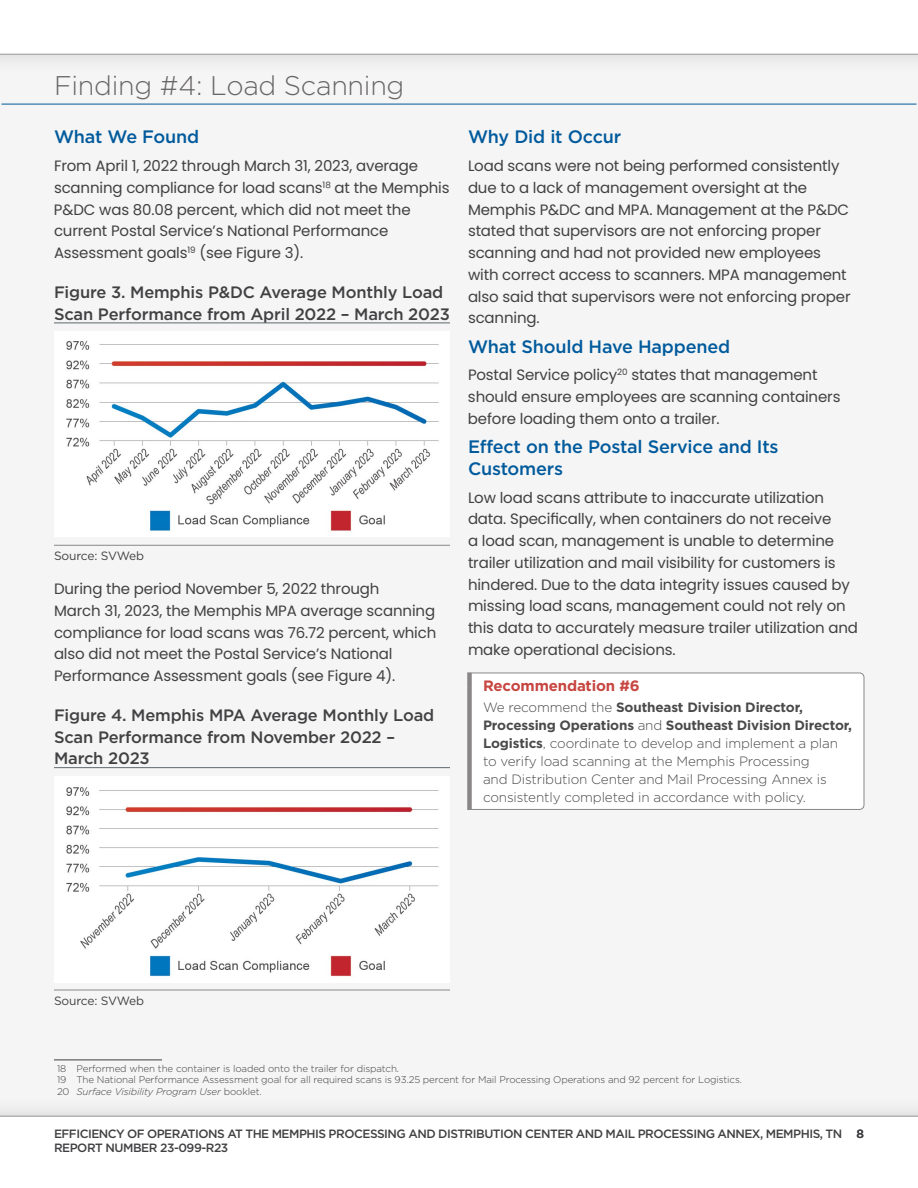
<style>
.page{position:relative;width:918px;height:1188px;background:#fff}
.page>*{position:absolute;margin:0;border:0;box-sizing:border-box;transform-origin:0 0}
.t1{font:300 27px "Gotham";letter-spacing:-.01em;color:#686565}
.t2{font:500 18px/21.8px "Gotham";letter-spacing:-.01em;color:#005a9c}
.t3{font:500 16.5px/21.8px "Gotham";letter-spacing:-.01em;color:#414042}
.t4{font:15px/21.8px "Poppins";letter-spacing:-.01em;color:#414042}
.t5{font:700 15px "Gotham";letter-spacing:-.01em;color:#c74641}
.t6{font:300 13.5px/18px "Gotham";letter-spacing:-.01em;color:#4b4a4a}
.t7{font:500 12px/13.5px "Gotham";letter-spacing:-.04em;color:#414042}
.t8{font:12px "Gotham";letter-spacing:-.02em;color:#414042}
.t9{font:300 9.75px/11.7px "Gotham";letter-spacing:-.01em;color:#414042}
.s1{font-weight:700}
.s2{font-style:italic}
</style>
<div class="page">
<div style="left:0;top:23px;width:918px;height:1115px;background:#f5f5f5"></div>
<div style="left:0;top:0;width:918px;height:75px;background:#efefef"></div>
<div style="left:0;top:0;width:918px;height:54px;background:#fff"></div>
<div style="left:0;top:1095px;width:918px;height:93px;background:#efefef"></div>
<div style="left:0;top:1116px;width:918px;height:72px;background:#fff"></div>
<hr style="left:2px;top:104px;width:914px;height:1px;background:#005a9c">
<hr style="left:54px;top:1060px;width:108px;height:1px;background:#3e3e3e">
<hr style="left:54px;top:323px;width:396px;height:1px;background:#5d696f">
<hr style="left:54px;top:545px;width:396px;height:1px;background:#8a8687">
<hr style="left:54px;top:767px;width:396px;height:1px;background:#5d696f">
<hr style="left:54px;top:990px;width:396px;height:1px;background:#8a8687">
<img style="left:66px;top:341px;width:373px;height:190px">
<img style="left:66px;top:787px;width:373px;height:189px">
<svg style="left:467px;top:673px;width:397px;height:15px"></svg>
<div style="left:467px;top:688px;width:397px;height:122px;background:#fff"></div>
<h1 class="t1" style="left:54px;top:70px;width:352px">Finding #4: Load Scanning</h1>
<p class="t2" style="left:54px;top:126px;width:147px">What We Found</p>
<p class="t4" style="left:54px;top:155px;width:397px">From April 1, 2022 through March 31, 2023, average scanning compliance for load scans<sup>18</sup> at the Memphis P&amp;DC was 80.08 percent, which did not meet the current Postal Service’s National Performance Assessment goals<sup>19</sup> (see Figure 3).</p>
<p class="t3" style="left:54px;top:281px;width:397px">Figure 3. Memphis P&amp;DC Average Monthly Load<br>Scan Performance from April 2022 – March 2023</p>
<p class="t8" style="left:54px;top:550px;width:92px">Source: SVWeb</p>
<p class="t4" style="left:54px;top:578px;width:384px">During the period November 5, 2022 through<br>March 31, 2023, the Memphis MPA average scanning compliance for load scans was 76.72 percent, which also did not meet the Postal Service’s National Performance Assessment goals (see Figure 4).</p>
<p class="t3" style="left:54px;top:704px;width:382px">Figure 4. Memphis MPA Average Monthly Load<br>Scan Performance from November 2022 –<br>March 2023</p>
<p class="t2" style="left:468px;top:126px;width:155px">Why Did it Occur</p>
<p class="t4" style="left:468px;top:155px;width:384px">Load scans were not being performed consistently due to a lack of management oversight at the Memphis P&amp;DC and MPA. Management at the P&amp;DC stated that supervisors are not enforcing proper scanning and had not provided new employees with correct access to scanners. MPA management also said that supervisors were not enforcing proper scanning.</p>
<p class="t2" style="left:468px;top:335px;width:264px">What Should Have Happened</p>
<p class="t4" style="left:468px;top:364px;width:374px">Postal Service policy<sup>20</sup> states that management should ensure employees are scanning containers before loading them onto a trailer.</p>
<p class="t2" style="left:468px;top:436px;width:312px">Effect on the Postal Service and Its<br>Customers</p>
<p class="t4" style="left:468px;top:487px;width:392px">Low load scans attribute to inaccurate utilization data. Specifically, when containers do not receive<br>a load scan, management is unable to determine trailer utilization and mail visibility for customers is hindered. Due to the data integrity issues caused by missing load scans, management could not rely on this data to accurately measure trailer utilization and make operational decisions.</p>
<p class="t5" style="left:483px;top:677px;width:158px">Recommendation #6</p>
<p class="t6" style="left:483px;top:698px;width:370px">We recommend the <span class="s1">Southeast Division Director, Processing Operations</span> and <span class="s1">Southeast Division Director, Logistics</span>, coordinate to develop and implement a plan to verify load scanning at the Memphis Processing<br>and Distribution Center and Mail Processing Annex is consistently completed in accordance with policy.</p>
<p class="t8" style="left:54px;top:994px;width:92px">Source: SVWeb</p>
<p class="t9" style="left:57px;top:1062px;width:687px">18 Performed when the container is loaded onto the trailer for dispatch.<br>19 The National Performance Assessment goal for all required scans is 93.25 percent for Mail Processing Operations and 92 percent for Logistics.<br>20 <span class="s2">Surface Visibility Program User</span> booklet.</p>
<p class="t7" style="left:54px;top:1127px;width:812px">EFFICIENCY OF OPERATIONS AT THE MEMPHIS PROCESSING AND DISTRIBUTION CENTER AND MAIL PROCESSING ANNEX, MEMPHIS, TN 8<br>REPORT NUMBER 23-099-R23</p>
</div>
